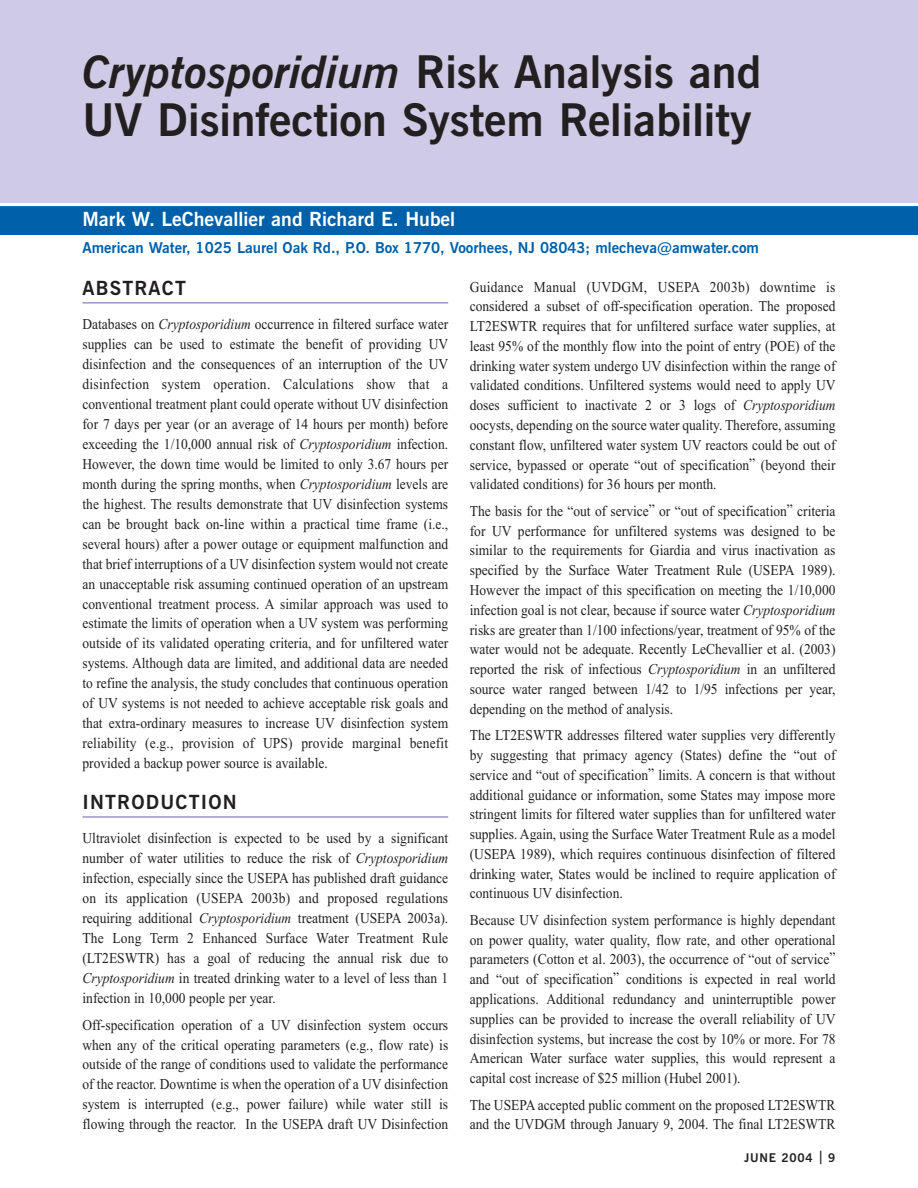
<style>
.page{position:relative;width:918px;height:1188px;background:#fff}
.page>*{position:absolute;margin:0;border:0;box-sizing:border-box;transform-origin:0 0}
.t1{font:700 45px/48px "News Gothic BT";color:#231f20}
.t2{font:700 19.5px "News Gothic BT";color:#fff}
.t3{font:700 19.5px "News Gothic BT";letter-spacing:.06em;color:#231f20}
.t4{font:16.5px "Adobe Garamond";color:#231f20;scale:.9 1}
.t5{font:15px/19.8px "Times New Roman";color:#231f20;text-align:justify;scale:.9 1}
.t6{font:700 15px "News Gothic BT";color:#0060a9}
.t7{font:700 12px "News Gothic BT";letter-spacing:.06em;color:#231f20}
.s1{font-style:italic}
.s2{font-size:13.5px}
</style>
<div class="page">
<div style="left:0;top:206px;width:918px;height:29px;background:#0060a9"></div>
<div style="left:0;top:0;width:918px;height:204px;background:#cfcae5"></div>
<hr style="left:82px;top:302px;width:366px;height:1px;background:#7d71b4">
<hr style="left:82px;top:816px;width:366px;height:2px;background:#7d71b4">
<hr style="left:0;top:203px;width:918px;height:3px;background:#fff">
<h1 class="t1" style="left:82px;top:53px;width:680px"><span class="s1">Cryptosporidium</span> Risk Analysis and<br>UV Disinfection System Reliability</h1>
<h2 class="t3" style="left:82px;top:56px;width:63px">HEAD</h2>
<p class="t4" style="left:82px;top:91px;width:86px">Text text text</p>
<h2 class="t2" style="left:82px;top:212px;width:374px">Mark W. LeChevallier and Richard E. Hubel</h2>
<p class="t6" style="left:82px;top:242px;width:678px">American Water, 1025 Laurel Oak Rd., P.O. Box 1770, Voorhees, NJ 08043; mlecheva@amwater.com</p>
<h2 class="t3" style="left:82px;top:281px;width:105px">ABSTRACT</h2>
<p class="t5" style="left:82px;top:316px;width:408px">Databases on <span class="s1">Cryptosporidium</span> occurrence in filtered surface water supplies can be used to estimate the benefit of providing UV disinfection and the consequences of an interruption of the UV disinfection system operation. Calculations show that a conventional treatment plant could operate without UV disinfection for 7 days per year (or an average of 14 hours per month) before exceeding the 1/10,000 annual risk of <span class="s1">Cryptosporidium</span> infection.<br>However, the down time would be limited to only 3.67 hours per month during the spring months, when <span class="s1">Cryptosporidium</span> levels are the highest. The results demonstrate that UV disinfection systems can be brought back on-line within a practical time frame (i.e., several hours) after a power outage or equipment malfunction and that brief interruptions of a UV disinfection system would not create an unacceptable risk assuming continued operation of an upstream conventional treatment process. A similar approach was used to estimate the limits of operation when a UV system was performing outside of its validated operating criteria, and for unfiltered water systems. Although data are limited, and additional data are needed to refine the analysis, the study concludes that continuous operation of UV systems is not needed to achieve acceptable risk goals and that extra-ordinary measures to increase UV disinfection system reliability (e.g., provision of UPS) provide marginal benefit provided a backup power source is available.</p>
<h2 class="t3" style="left:82px;top:795px;width:156px">INTRODUCTION</h2>
<p class="t5" style="left:82px;top:830px;width:408px">Ultraviolet disinfection is expected to be used by a significant number of water utilities to reduce the risk of <span class="s1">Cryptosporidium </span>infection, especially since the USEPA has published draft guidance on its application (USEPA 2003b) and proposed regulations requiring additional <span class="s1">Cryptosporidium</span> treatment (USEPA 2003a).<br>The Long Term 2 Enhanced Surface Water Treatment Rule (LT2ESWTR) has a goal of reducing the annual risk due to <span class="s1">Cryptosporidium</span> in treated drinking water to a level of less than 1 infection in 10,000 people per year.</p>
<p class="t5" style="left:82px;top:1016px;width:408px">Off-specification operation of a UV disinfection system occurs when any of the critical operating parameters (e.g., flow rate) is outside of the range of conditions used to validate the performance of the reactor. Downtime is when the operation of a UV disinfection system is interrupted (e.g., power failure) while water still is flowing through the reactor. In the USEPA draft UV Disinfection</p>
<p class="t5" style="left:470px;top:278px;width:408px">Guidance Manual (UVDGM, USEPA 2003b) downtime is considered a subset of off-specification operation. The proposed LT2ESWTR requires that for unfiltered surface water supplies, at least 95% of the monthly flow into the point of entry (POE) of the drinking water system undergo UV disinfection within the range of validated conditions. Unfiltered systems would need to apply UV doses sufficient to inactivate 2 or 3 logs of <span class="s1">Cryptosporidium </span>oocysts, depending on the source water quality. Therefore, assuming constant flow, unfiltered water system UV reactors could be out of service, bypassed or operate “out of specification” (beyond their validated conditions) for 36 hours per month.</p>
<p class="t5" style="left:470px;top:502px;width:408px">The basis for the “out of service” or “out of specification” criteria for UV performance for unfiltered systems was designed to be similar to the requirements for Giardia and virus inactivation as specified by the Surface Water Treatment Rule (USEPA 1989).<br>However the impact of this specification on meeting the 1/10,000 infection goal is not clear, because if source water <span class="s1">Cryptosporidium </span>risks are greater than 1/100 infections/year, treatment of 95% of the water would not be adequate. Recently LeChevallier et al. (2003) reported the risk of infectious <span class="s1">Cryptosporidium</span> in an unfiltered source water ranged between 1/42 to 1/95 infections per year, depending on the method of analysis.</p>
<p class="t5" style="left:470px;top:727px;width:408px">The LT2ESWTR addresses filtered water supplies very differently by suggesting that primacy agency (States) define the “out of service and “out of specification” limits. A concern is that without additional guidance or information, some States may impose more stringent limits for filtered water supplies than for unfiltered water supplies. Again, using the Surface Water Treatment Rule as a model (USEPA 1989), which requires continuous disinfection of filtered drinking water, States would be inclined to require application of continuous UV disinfection.</p>
<p class="t5" style="left:470px;top:911px;width:408px">Because UV disinfection system performance is highly dependant on power quality, water quality, flow rate, and other operational parameters (Cotton et al. 2003), the occurrence of “out of service” and “out of specification” conditions is expected in real world applications. Additional redundancy and uninterruptible power supplies can be provided to increase the overall reliability of UV disinfection systems, but increase the cost by 10% or more. For 78<br>American Water surface water supplies, this would represent a capital cost increase of $25 million (Hubel 2001).</p>
<p class="t5" style="left:470px;top:1096px;width:408px">The USEPA accepted public comment on the proposed LT2ESWTR and the UVDGM through January 9, 2004. The final LT2ESWTR</p>
<p class="t7" style="left:744px;top:1153px;width:93px">JUNE 2004 <span class="s2">|</span> 9</p>
</div>
